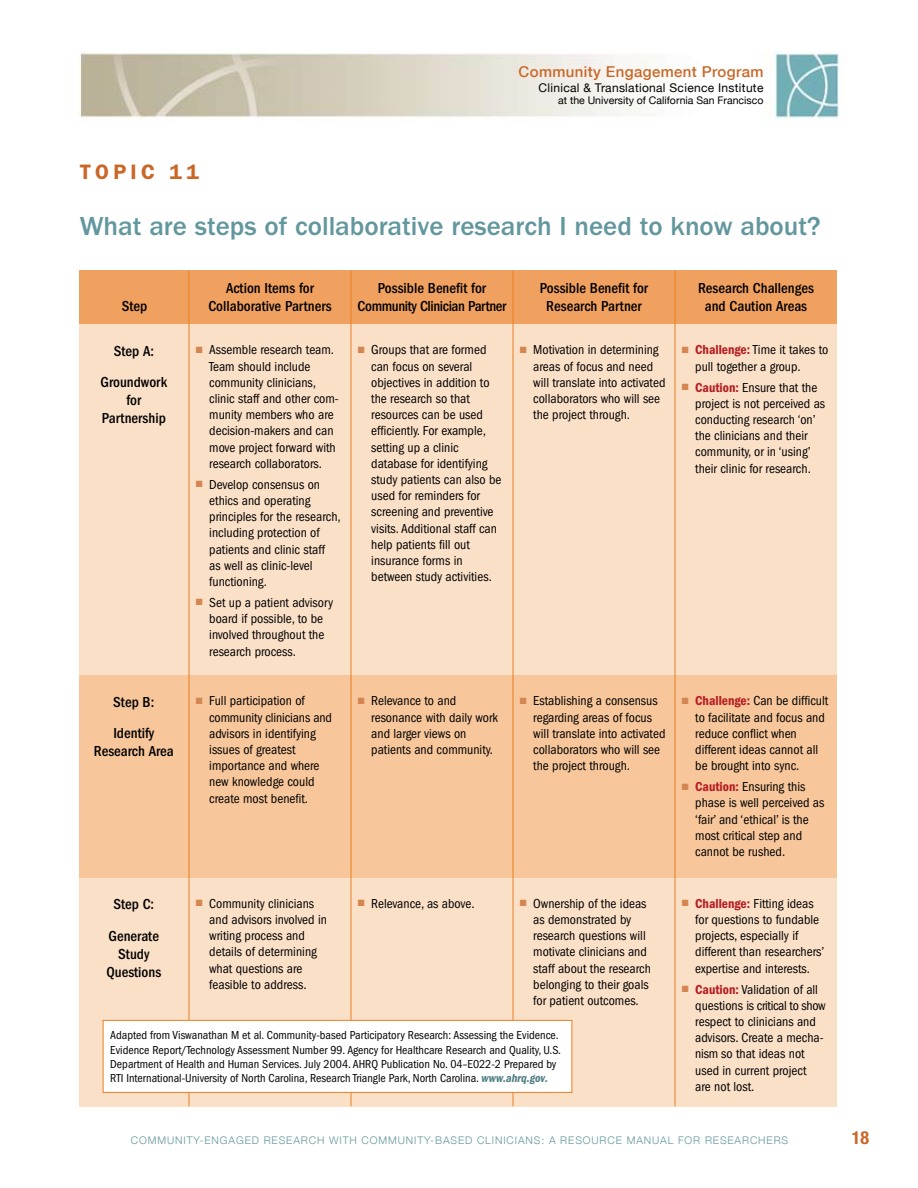
<style>
.page{position:relative;width:918px;height:1188px;background:#fff}
.page>*{position:absolute;margin:0;border:0;box-sizing:border-box;transform-origin:0 0}
.t1{font:500 27px "Franklin Gothic";color:#62979e}
.t2{font:600 21px "Franklin Gothic";letter-spacing:.2em;color:#ca6728}
.t3{font:700 condensed 18px "Helvetica Neue";color:#ca6728}
.t4{font:500 condensed 15px/18px "Franklin Gothic";color:#000;text-align:center}
.t5{font:500 condensed 15px/18px "Franklin Gothic";letter-spacing:-.025em;color:#000;text-align:center}
.t6{font:500 15px "Helvetica Neue";letter-spacing:.025em;color:#ca6728}
.t7{font:condensed 13.5px/16.2px "Franklin Gothic";color:#000}
.t8{font:condensed 12px/14.4px "Franklin Gothic";color:#000}
.t9{font:12px "Helvetica Neue";letter-spacing:.025em;color:#000}
.t10{font:300 10.5px "Helvetica Neue";letter-spacing:.085em;color:#62979e}
.t11{font:10.5px "Helvetica Neue";color:#000}
.s1{color:#d48651}
.s2{font-weight:600;color:#b61d22}
.s3{font-weight:600;font-style:italic;color:#4f7e84}
</style>
<div class="page">
<div style="left:80px;top:270px;width:757px;height:54px;background:#f1a15f"></div>
<div style="left:80px;top:324px;width:757px;height:351px;background:#fbe0c8"></div>
<div style="left:80px;top:878px;width:757px;height:229px;background:#fbe0c8"></div>
<div style="left:80px;top:675px;width:757px;height:203px;background:#f7c69b"></div>
<hr style="left:189px;top:271px;width:1px;height:835px;background:#eb7e23">
<hr style="left:351px;top:271px;width:1px;height:835px;background:#eb7e23">
<hr style="left:513px;top:271px;width:1px;height:835px;background:#eb7e23">
<hr style="left:675px;top:271px;width:1px;height:835px;background:#eb7e23">
<img style="left:78px;top:51px;width:762px;height:70px">
<div style="left:103px;top:1020px;width:469px;height:72px;background:#fff"></div>
<div style="left:103px;top:1020px;width:469px;height:73px;border:1px solid #eb7e23"></div>
<h2 class="t2" style="left:80px;top:159px;width:121px">TOPIC 11</h2>
<p class="t6" style="left:519px;top:62px;width:246px">Community Engagement Program</p>
<p class="t9" style="left:539px;top:80px;width:226px">Clinical &amp; Translational Science Institute</p>
<p class="t11" style="left:558px;top:94px;width:207px">at the University of California San Francisco</p>
<h1 class="t1" style="left:80px;top:211px;width:742px">What are steps of collaborative research I need to know about?</h1>
<p class="t4" style="left:122px;top:297px;width:27px">Step</p>
<p class="t4" style="left:101px;top:335px;width:68px;line-height:31.5px">Step A:<br>Groundwork</p>
<p class="t4" style="left:102px;top:391px;width:66px">for<br>Partnership</p>
<p class="t4" style="left:113px;top:686px;width:43px;line-height:31.5px;text-align:left">Step B:<br>Identify</p>
<p class="t4" style="left:94px;top:742px;width:81px">Research Area</p>
<p class="t4" style="left:208px;top:279px;width:125px">Action Items for<br>Collaborative Partners</p>
<p class="t5" style="left:358px;top:279px;width:150px">Possible Benefit for<br>Community Clinician Partner</p>
<p class="t4" style="left:540px;top:279px;width:110px">Possible Benefit for<br>Research Partner</p>
<p class="t4" style="left:698px;top:279px;width:117px">Research Challenges and Caution Areas</p>
<p class="t7" style="left:209px;top:342px;width:131px;text-indent:-14px"><span class="s1">■</span> Assemble research team.<br>Team should include community clinicians, clinic staff and other com&shy;munity members who are decision-makers and can move project forward with research collaborators.</p>
<p class="t7" style="left:209px;top:476px;width:133px;text-indent:-14px"><span class="s1">■</span> Develop consensus on ethics and operating principles for the research, including protection of patients and clinic staff<br>as well as clinic-level functioning.</p>
<p class="t7" style="left:209px;top:595px;width:125px;text-indent:-14px"><span class="s1">■</span> Set up a patient advisory board if possible, to be involved throughout the research process.</p>
<p class="t7" style="left:209px;top:693px;width:124px;text-indent:-14px"><span class="s1">■</span> Full participation of community clinicians and advisors in identifying issues of greatest importance and where new knowledge could create most benefit.</p>
<p class="t7" style="left:371px;top:342px;width:132px;text-indent:-14px"><span class="s1">■</span> Groups that are formed can focus on several objectives in addition to the research so that resources can be used efficiently. For example, setting up a clinic database for identifying study patients can also be used for reminders for screening and preventive visits. Additional staff can help patients fill out insurance forms in between study activities.</p>
<p class="t7" style="left:371px;top:693px;width:128px;text-indent:-14px"><span class="s1">■</span> Relevance to and resonance with daily work and larger views on patients and community.</p>
<p class="t7" style="left:533px;top:342px;width:134px;text-indent:-14px"><span class="s1">■</span> Motivation in determining areas of focus and need will translate into activated collaborators who will see the project through.</p>
<p class="t7" style="left:695px;top:342px;width:135px;text-indent:-14px"><span class="s1">■</span> <span class="s2">Challenge:</span> Time it takes to pull together a group.</p>
<p class="t7" style="left:695px;top:379px;width:132px;text-indent:-14px"><span class="s1">■</span> <span class="s2">Caution:</span> Ensure that the project is not perceived as conducting research ‘on’ the clinicians and their community, or in ‘using’ their clinic for research.</p>
<p class="t7" style="left:533px;top:693px;width:134px;text-indent:-14px"><span class="s1">■</span> Establishing a consensus regarding areas of focus will translate into activated collaborators who will see the project through.</p>
<p class="t7" style="left:695px;top:693px;width:135px;text-indent:-14px"><span class="s1">■</span> <span class="s2">Challenge:</span> Can be difficult to facilitate and focus and reduce conflict when different ideas cannot all be brought into sync.</p>
<p class="t7" style="left:695px;top:779px;width:131px;text-indent:-14px"><span class="s1">■</span> <span class="s2">Caution:</span> Ensuring this phase is well perceived as ‘fair’ and ‘ethical’ is the most critical step and cannot be rushed.</p>
<p class="t4" style="left:109px;top:888px;width:52px;line-height:31.5px">Step C:<br>Generate</p>
<p class="t4" style="left:106px;top:945px;width:56px">Study<br>Questions</p>
<p class="t7" style="left:209px;top:895px;width:119px;text-indent:-14px"><span class="s1">■</span> Community clinicians and advisors involved in writing process and details of determining what questions are feasible to address.</p>
<p class="t7" style="left:358px;top:895px;width:118px"><span class="s1">■</span> Relevance, as above.</p>
<p class="t7" style="left:533px;top:895px;width:119px;text-indent:-14px"><span class="s1">■</span> Ownership of the ideas as demonstrated by research questions will motivate clinicians and staff about the research belonging to their goals for patient outcomes.</p>
<p class="t8" style="left:110px;top:1028px;width:452px">Adapted from Viswanathan M et al. Community-based Participatory Research: Assessing the Evidence.<br>Evidence Report/Technology Assessment Number 99. Agency for Healthcare Research and Quality, U.S.<br>Department of Health and Human Services. July 2004. AHRQ Publication No. 04–E022-2 Prepared by RTI International-University of North Carolina, Research Triangle Park, North Carolina. <span class="s3">www.ahrq.gov.</span></p>
<p class="t7" style="left:695px;top:895px;width:131px;text-indent:-14px"><span class="s1">■</span> <span class="s2">Challenge:</span> Fitting ideas for questions to fundable projects, especially if different than researchers’ expertise and interests.</p>
<p class="t7" style="left:695px;top:981px;width:132px;text-indent:-14px"><span class="s1">■</span> <span class="s2">Caution:</span> Validation of all questions is critical to show respect to clinicians and advisors. Create a mecha&shy;nism so that ideas not used in current project<br>are not lost.</p>
<p class="t10" style="left:131px;top:1134px;width:659px">COMMUNITY-ENGAGED RESEARCH WITH COMMUNITY-BASED CLINICIANS: A RESOURCE MANUAL FOR RESEARCHERS</p>
<h3 class="t3" style="left:852px;top:1127px;width:19px">18</h3>
</div>
